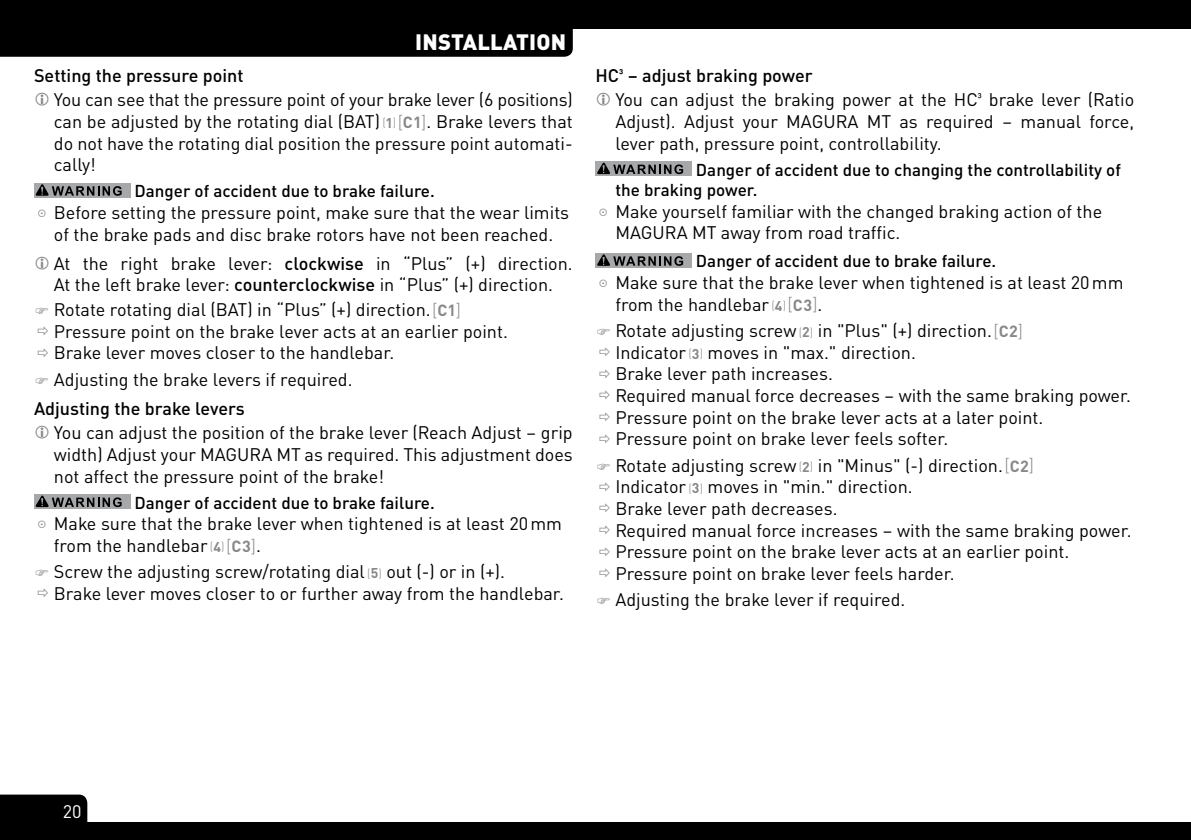
<style>
.page{position:relative;width:1191px;height:840px;background:#fff}
.page>*{position:absolute;margin:0;border:0;box-sizing:border-box;transform-origin:0 0}
.t1{font:900 22px "DINOT";letter-spacing:.01em;color:#fff}
.t2{font:18px/21.6px "DINOT";color:#000}
.t3{font:500 18px "DINOT";color:#000}
.t4{font:18px "DINOT";color:#fff}
.t5{font:500 17px/20.4px "DINOT";color:#000}
.s1{font-weight:300;font-size:12px;color:#87888a}
.s2{font-weight:700;font-size:14px;color:#87888a}
.s3{font-weight:300;color:#87888a}
.s4{font-weight:700;font-size:16px;color:#87888a}
.s5{font-weight:500}
</style>
<div class="page">
<div style="left:0;top:0;width:1191px;height:28px;background:#000"></div>
<div style="left:0;top:28px;width:573px;height:29px;background:#000"></div>
<div style="left:0;top:794px;width:87px;height:28px;background:#000"></div>
<div style="left:0;top:822px;width:1191px;height:17px;background:#000"></div>
<div style="left:34px;top:183px;width:96px;height:14px;background:#a7a8aa"></div>
<svg style="left:36px;top:184px;width:86px;height:12px"></svg>
<div style="left:34px;top:494px;width:96px;height:14px;background:#a7a8aa"></div>
<svg style="left:36px;top:495px;width:86px;height:12px"></svg>
<div style="left:595px;top:161px;width:97px;height:14px;background:#a7a8aa"></div>
<svg style="left:597px;top:162px;width:86px;height:12px"></svg>
<div style="left:595px;top:253px;width:97px;height:14px;background:#a7a8aa"></div>
<svg style="left:597px;top:254px;width:86px;height:12px"></svg>
<p class="t1" style="left:415px;top:25px;width:152px">INSTALLATION</p>
<p class="t3" style="left:34px;top:61px;width:211px">Setting the pressure point</p>
<p class="t2" style="left:54px;top:88px;width:520px;text-align:justify">You can see that the pressure point of your brake lever (6 positions) can be adjusted by the rotating dial (BAT) <span class="s1">(</span><span class="s2">1</span><span class="s1">)</span> <span class="s3">[</span><span class="s4">C1</span><span class="s3">]</span>. Brake levers that do not have the rotating dial position the pressure point automati&shy;cally!</p>
<p class="t5" style="left:134px;top:180px;width:302px">Danger of accident due to brake failure.</p>
<p class="t2" style="left:54px;top:200px;width:517px">Before setting the pressure point, make sure that the wear limits of the brake pads and disc brake rotors have not been reached.</p>
<p class="t2" style="left:54px;top:251px;width:520px">At the right brake lever: <span class="s5">clockwise</span> in “Plus” (+) direction.<br>At the left brake lever: <span class="s5">counterclockwise</span> in “Plus” (+) direction.</p>
<p class="t2" style="left:54px;top:297px;width:455px">Rotate rotating dial (BAT) in “Plus” (+) direction.<span class="s3">[</span><span class="s4">C1</span><span class="s3">]<br></span>Pressure point on the brake lever acts at an earlier point.<br>Brake lever moves closer to the handlebar.</p>
<p class="t2" style="left:54px;top:367px;width:300px">Adjusting the brake levers if required.</p>
<p class="t3" style="left:34px;top:394px;width:212px">Adjusting the brake levers</p>
<p class="t2" style="left:54px;top:420px;width:520px;text-align:justify">You can adjust the position of the brake lever (Reach Adjust – grip width) Adjust your MAGURA MT as required. This adjustment does not affect the pressure point of the brake!</p>
<p class="t5" style="left:134px;top:491px;width:302px">Danger of accident due to brake failure.</p>
<p class="t2" style="left:54px;top:511px;width:510px">Make sure that the brake lever when tightened is at least 20mm from the handlebar <span class="s1">(</span><span class="s2">4</span><span class="s1">)</span> <span class="s3">[</span><span class="s4">C3</span><span class="s3">]</span>.</p>
<p class="t2" style="left:54px;top:559px;width:511px">Screw the adjusting screw/rotating dial <span class="s1">(</span><span class="s2">5</span><span class="s1">)</span> out (-) or in (+).<br>Brake lever moves closer to or further away from the handlebar.</p>
<p class="t3" style="left:595px;top:61px;width:219px">HC³ – adjust braking power</p>
<p class="t2" style="left:615px;top:88px;width:520px;text-align:justify">You can adjust the braking power at the HC³ brake lever (Ratio Adjust). Adjust your MAGURA MT as required – manual force, lever path, pressure point, controllability.</p>
<p class="t5" style="left:615px;top:158px;width:507px;text-indent:81px">Danger of accident due to changing the controllability of the braking power.</p>
<p class="t2" style="left:615px;top:199px;width:488px">Make yourself familiar with the changed braking action of the<br>MAGURA MT away from road traffic.</p>
<p class="t5" style="left:696px;top:250px;width:302px">Danger of accident due to brake failure.</p>
<p class="t2" style="left:615px;top:270px;width:510px">Make sure that the brake lever when tightened is at least 20mm from the handlebar <span class="s1">(</span><span class="s2">4</span><span class="s1">)</span> <span class="s3">[</span><span class="s4">C3</span><span class="s3">]</span>.</p>
<p class="t2" style="left:615px;top:318px;width:517px">Rotate adjusting screw <span class="s1">(</span><span class="s2">2</span><span class="s1">)</span> in "Plus" (+) direction.<span class="s3">[</span><span class="s4">C2</span><span class="s3">]<br></span>Indicator <span class="s1">(</span><span class="s2">3</span><span class="s1">)</span> moves in "max." direction.<br>Brake lever path increases.<br>Required manual force decreases – with the same braking power.<br>Pressure point on the brake lever acts at a later point.<br>Pressure point on brake lever feels softer.</p>
<p class="t2" style="left:615px;top:453px;width:518px">Rotate adjusting screw <span class="s1">(</span><span class="s2">2</span><span class="s1">)</span> in "Minus" (-) direction.<span class="s3">[</span><span class="s4">C2</span><span class="s3">]<br></span>Indicator <span class="s1">(</span><span class="s2">3</span><span class="s1">)</span> moves in "min." direction.<br>Brake lever path decreases.<br>Required manual force increases – with the same braking power.<br>Pressure point on the brake lever acts at an earlier point.<br>Pressure point on brake lever feels harder.</p>
<p class="t2" style="left:615px;top:587px;width:291px">Adjusting the brake lever if required.</p>
<p class="t4" style="left:63px;top:796px;width:20px">20</p>
</div>
